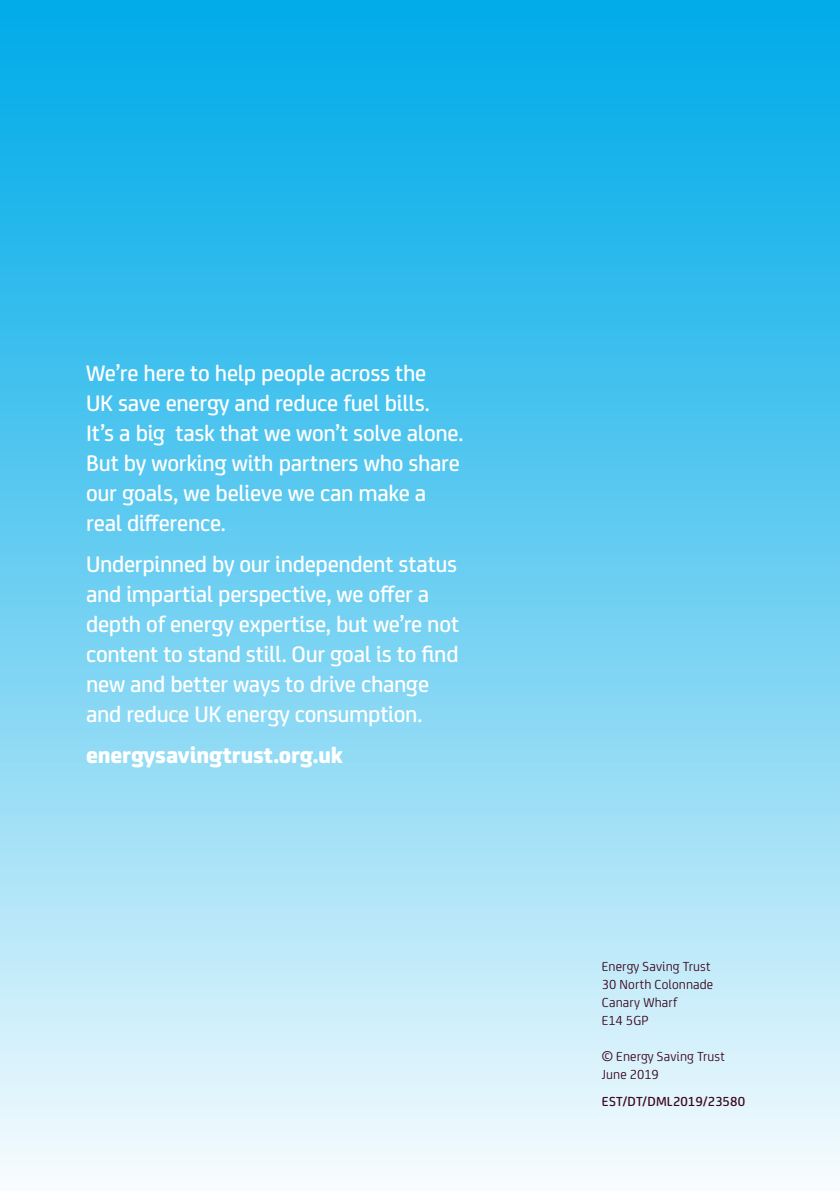
<style>
.page{position:relative;width:840px;height:1191px;background:#fff}
.page>*{position:absolute;margin:0;border:0;box-sizing:border-box;transform-origin:0 0}
.t1{font:500 24px/30px "Energy Saving Sans";letter-spacing:-.01em;color:#fff}
.t2{font:700 24px "Energy Saving Sans";letter-spacing:-.01em;color:#fff}
.t3{font:14px/18px "Energy Saving Sans";letter-spacing:.005em;color:#3c081f}
.t4{font:500 14px "Energy Saving Sans";letter-spacing:.01em;color:#3c081f}
</style>
<div class="page">
<div style="left:0;top:0;width:839px;height:1191px;background:linear-gradient(to bottom,#00a8e8,#f1fafd)"></div>
<p class="t1" style="left:86px;top:356px;width:378px">We’re here to help people across the<br>UK save energy and reduce fuel bills.<br>It’s a big task that we won’t solve alone.<br>But by working with partners who share our goals, we believe we can make a real difference.</p>
<p class="t1" style="left:86px;top:547px;width:374px">Underpinned by our independent status and impartial perspective, we offer a depth of energy expertise, but we’re not content to stand still. Our goal is to find new and better ways to drive change and reduce UK energy consumption.</p>
<p class="t2" style="left:86px;top:736px;width:258px">energysavingtrust.org.uk</p>
<p class="t3" style="left:601px;top:957px;width:113px">Energy Saving Trust<br>30 North Colonnade<br>Canary Wharf<br>E14 5GP</p>
<p class="t3" style="left:601px;top:1047px;width:124px">© Energy Saving Trust<br>June 2019</p>
<p class="t4" style="left:601px;top:1091px;width:145px">EST/DT/DML2019/23580</p>
</div>
